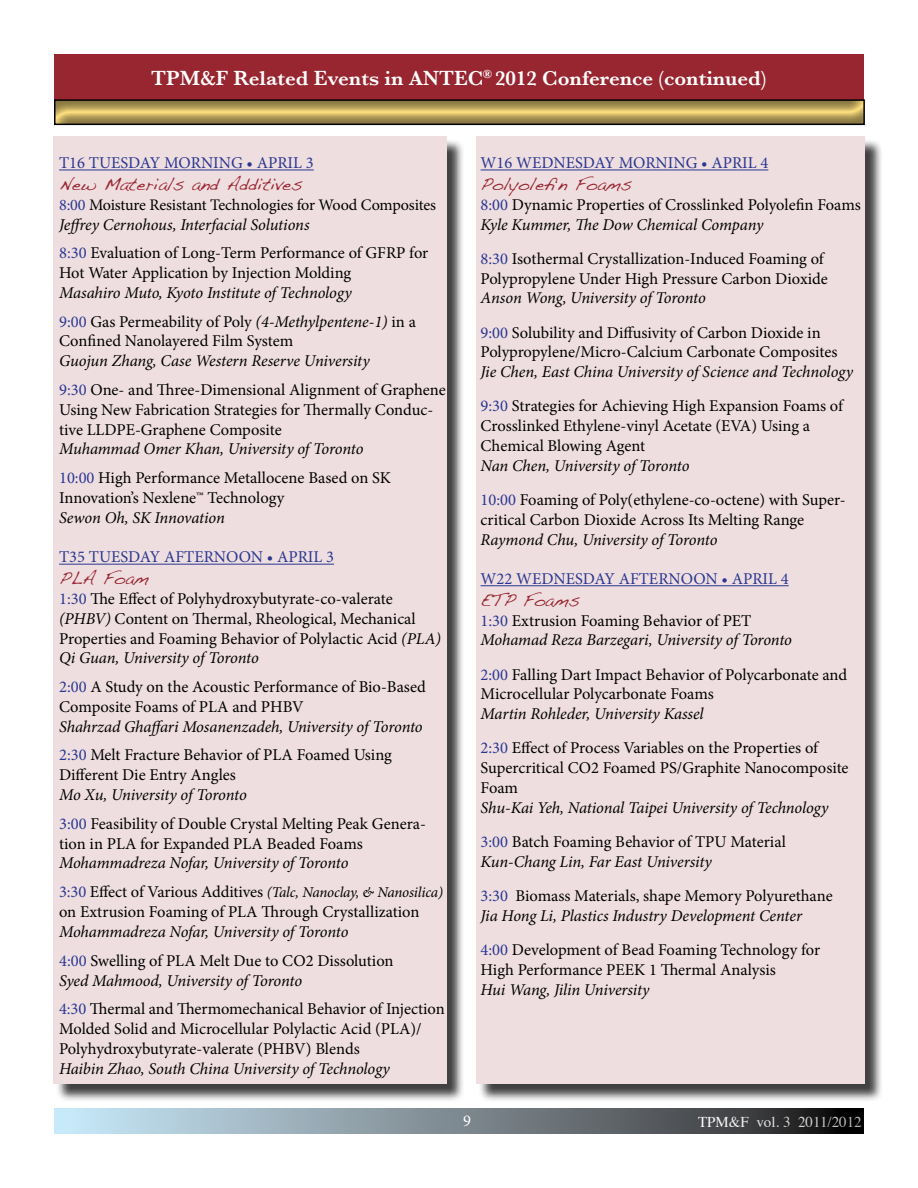
<style>
.page{position:relative;width:918px;height:1188px;background:#fff}
.page>*{position:absolute;margin:0;border:0;box-sizing:border-box;transform-origin:0 0}
.t1{font:600 21px "Baskerville";color:#fff}
.t2{font:18px "Handwriting Dakota";color:#982631}
.t3{font:16.5px/19.8px "Minion Pro";letter-spacing:-.005em;color:#000}
.t4{font:italic 16.5px/28.8px "Minion Pro";letter-spacing:-.01em;color:#000}
.t5{font:16.5px "Minion Pro";color:#293790}
.t6{font:16.5px "Minion Pro";color:#fff}
.t7{font:16.2px "Minion Pro";letter-spacing:-.01em;color:#000}
.t8{font:italic 15px "Minion Pro";letter-spacing:-.015em;color:#000}
.t9{font:15px "Times";color:#fff}
.s1{color:#293790}
.s2{font-style:italic}
.s3{font-style:normal;color:#293790}
.s4{font-style:normal}
.s5{font-style:normal;font-size:16.5px;color:#293790}
.s6{font-style:normal;font-size:16.5px}
</style>
<div class="page">
<svg style="left:54px;top:1108px;width:810px;height:26px;background:#78858d"></svg>
<div style="left:479px;top:139px;width:405px;height:964px;background:#000;opacity:.75"></div>
<div style="left:476px;top:137px;width:389px;height:947px;background:#efdee0"></div>
<hr style="left:481px;top:170px;width:287px;height:1px;background:#293790">
<hr style="left:481px;top:585px;width:308px;height:1px;background:#293790">
<div style="left:54px;top:54px;width:810px;height:45px;background:#982631"></div>
<div style="left:55px;top:139px;width:410px;height:964px;background:#000;opacity:.75"></div>
<div style="left:53px;top:137px;width:393px;height:947px;background:#efdee0"></div>
<hr style="left:59px;top:170px;width:255px;height:1px;background:#293790">
<hr style="left:59px;top:564px;width:275px;height:1px;background:#293790">
<div style="left:50px;top:93px;width:816px;height:33px;background:#000;opacity:.5"></div>
<div style="left:54px;top:99px;width:811px;height:26px;border:2px solid #000"></div>
<p class="t1" style="left:151px;top:66px;width:617px">TPM&amp;F Related Events in ANTE C<sup>®</sup> 2012 Conference (continued)</p>
<p class="t5" style="left:59px;top:152px;width:256px">T16 TUESDAY MORNING • APRIL 3</p>
<p class="t2" style="left:59px;top:173px;width:245px">New Materials and Additives</p>
<p class="t7" style="left:59px;top:194px;width:378px"><span class="s1">8:00</span> Moisture Resistant Technologies for Wood Composites</p>
<p class="t3" style="left:59px;top:210px;width:371px;line-height:28.8px"><span class="s2">Jeffrey Cernohous, Interfacial Solutions<br></span><span class="s1">8:30</span> Evaluation of Long-Term Performance of GFRP for</p>
<p class="t3" style="left:59px;top:263px;width:294px">Hot Water Application by Injection Molding</p>
<p class="t4" style="left:59px;top:278px;width:358px">Masahiro Muto, Kyoto Institute of Technology<br><span class="s3">9:00</span> <span class="s4">Gas Permeability of Poly</span> (4-Methylpentene-1) <span class="s4">in a</span></p>
<p class="t3" style="left:59px;top:331px;width:236px">Confined Nanolayered Film System</p>
<p class="t3" style="left:59px;top:347px;width:388px;line-height:28.8px"><span class="s2">Guojun Zhang, Case Western Reserve University<br></span><span class="s1">9:30</span> One- and Three-Dimensional Alignment of Graphene</p>
<p class="t3" style="left:59px;top:400px;width:376px">Using New Fabrication Strategies for Thermally Conduc&shy;tive LLDPE-Graphene Composite</p>
<p class="t4" style="left:59px;top:435px;width:333px">Muhammad Omer Khan, University of Toronto<br><span class="s3">10:00</span> <span class="s4">High Performance Metallocene Based on SK</span></p>
<p class="t3" style="left:59px;top:488px;width:227px">Innovation’s Nexlene™ Technology</p>
<p class="t4" style="left:59px;top:503px;width:167px">Sewon Oh, SK Innovation</p>
<p class="t5" style="left:59px;top:546px;width:277px">T35 TUESDAY AFTERNOON • APRIL 3</p>
<p class="t2" style="left:59px;top:567px;width:91px">PLA Foam</p>
<p class="t3" style="left:59px;top:589px;width:383px"><span class="s1">1:30</span> The Effect of Polyhydroxybutyrate-co-valerate <span class="s2">(PHBV)</span> Content on Thermal, Rheological, Mechanical Properties and Foaming Behavior of Polylactic Acid <span class="s2">(PLA)<br>Qi Guan, University of Toronto</span></p>
<p class="t3" style="left:59px;top:677px;width:368px"><span class="s1">2:00</span> A Study on the Acoustic Performance of Bio-Based<br>Composite Foams of PLA and PHBV</p>
<p class="t4" style="left:59px;top:712px;width:365px">Shahrzad Ghaffari Mosanenzadeh, University of Toronto<br><span class="s3">2:30</span> <span class="s4">Melt Fracture Behavior of PLA Foamed Using</span></p>
<p class="t3" style="left:59px;top:765px;width:178px">Different Die Entry Angles</p>
<p class="t3" style="left:59px;top:781px;width:368px;line-height:28.8px"><span class="s2">Mo Xu, University of Toronto<br></span><span class="s1">3:00</span> Feasibility of Double Crystal Melting Peak Genera-</p>
<p class="t3" style="left:59px;top:834px;width:305px">tion in PLA for Expanded PLA Beaded Foams</p>
<p class="t4" style="left:59px;top:849px;width:291px">Mohammadreza Nofar, University of Toronto</p>
<p class="t8" style="left:59px;top:882px;width:386px"><span class="s5">3:30</span> <span class="s6">Effect of Various Additives</span> (Talc, Nanoclay, &amp; Nanosilica)</p>
<p class="t3" style="left:59px;top:902px;width:362px">on Extrusion Foaming of PLA Through Crystallization</p>
<p class="t4" style="left:59px;top:917px;width:336px">Mohammadreza Nofar, University of Toronto<br><span class="s3">4:00</span> <span class="s4">Swelling of PLA Melt Due to CO2 Dissolution</span></p>
<p class="t3" style="left:59px;top:966px;width:387px;line-height:28.8px"><span class="s2">Syed Mahmood, University of Toronto<br></span><span class="s1">4:30</span> Thermal and Thermomechanical Behavior of Injection</p>
<p class="t3" style="left:59px;top:1019px;width:364px">Molded Solid and Microcellular Polylactic Acid (PLA)/<br>Polyhydroxybutyrate-valerate (PHBV) Blends</p>
<p class="t4" style="left:59px;top:1054px;width:332px">Haibin Zhao, South China University of Technology</p>
<p class="t5" style="left:481px;top:152px;width:289px">W16 WEDNESDAY MORNING • APRIL 4</p>
<p class="t2" style="left:481px;top:173px;width:153px">Polyolefin Foams</p>
<p class="t3" style="left:481px;top:195px;width:382px"><span class="s1">8:00</span> Dynamic Properties of Crosslinked Polyolefin Foams<br><span class="s2">Kyle Kummer, The Dow Chemical Company</span></p>
<p class="t3" style="left:481px;top:249px;width:349px"><span class="s1">8:30</span> Isothermal Crystallization-Induced Foaming of<br>Polypropylene Under High Pressure Carbon Dioxide</p>
<p class="t3" style="left:481px;top:281px;width:342px;line-height:34.2px"><span class="s2">Anson Wong, University of Toronto<br></span><span class="s1">9:00</span> Solubility and Diffusivity of Carbon Dioxide in</p>
<p class="t3" style="left:481px;top:342px;width:358px">Polypropylene/Micro-Calcium Carbonate Composites</p>
<p class="t4" style="left:481px;top:355px;width:374px;line-height:34.2px">Jie Chen, East China University of Science and Technology<br><span class="s3">9:30</span> <span class="s4">Strategies for Achieving High Expansion Foams of</span></p>
<p class="t3" style="left:481px;top:416px;width:331px">Crosslinked Ethylene-vinyl Acetate (EVA) Using a<br>Chemical Blowing Agent</p>
<p class="t3" style="left:481px;top:448px;width:367px;line-height:34.2px"><span class="s2">Nan Chen, University of Toronto<br></span><span class="s1">10:00</span> Foaming of Poly(ethylene-co-octene) with Super-</p>
<p class="t3" style="left:481px;top:510px;width:325px">critical Carbon Dioxide Across Its Melting Range</p>
<p class="t4" style="left:481px;top:525px;width:239px">Raymond Chu, University of Toronto</p>
<p class="t5" style="left:481px;top:568px;width:310px">W22 WEDNESDAY AFTERNOON • APRIL 4</p>
<p class="t2" style="left:481px;top:589px;width:101px">ETP Foams</p>
<p class="t4" style="left:481px;top:610px;width:313px;line-height:19.8px"><span class="s3">1:30</span> <span class="s4">Extrusion Foaming Behavior of PET<br></span>Mohamad Reza Barzegari, University of Toronto</p>
<p class="t3" style="left:481px;top:664px;width:368px"><span class="s1">2:00</span> Falling Dart Impact Behavior of Polycarbonate and<br>Microcellular Polycarbonate Foams</p>
<p class="t3" style="left:481px;top:697px;width:339px;line-height:34.2px"><span class="s2">Martin Rohleder, University Kassel<br></span><span class="s1">2:30</span> Effect of Process Variables on the Properties of</p>
<p class="t3" style="left:481px;top:758px;width:370px">Supercritical CO2 Foamed PS/Graphite Nanocomposite<br>Foam</p>
<p class="t4" style="left:481px;top:790px;width:349px;line-height:34.2px">Shu-Kai Yeh, National Taipei University of Technology<br><span class="s3">3:00</span> <span class="s4">Batch Foaming Behavior of TPU Material</span></p>
<p class="t3" style="left:481px;top:844px;width:354px;line-height:34.2px"><span class="s2">Kun-Chang Lin, Far East University<br></span><span class="s1">3:30</span> Biomass Materials, shape Memory Polyurethane</p>
<p class="t4" style="left:481px;top:898px;width:341px;line-height:34.2px">Jia Hong Li, Plastics Industry Development Center<br><span class="s3">4:00</span> <span class="s4">Development of Bead Foaming Technology for</span></p>
<p class="t3" style="left:481px;top:960px;width:297px">High Performance PEEK 1 Thermal Analysis</p>
<p class="t4" style="left:481px;top:975px;width:171px">Hui Wang, Jilin University</p>
<p class="t6" style="left:463px;top:1110px;width:9px">9</p>
<p class="t9" style="left:698px;top:1108px;width:165px">TPM&amp;F vol. 3 2011/2012</p>
</div>
